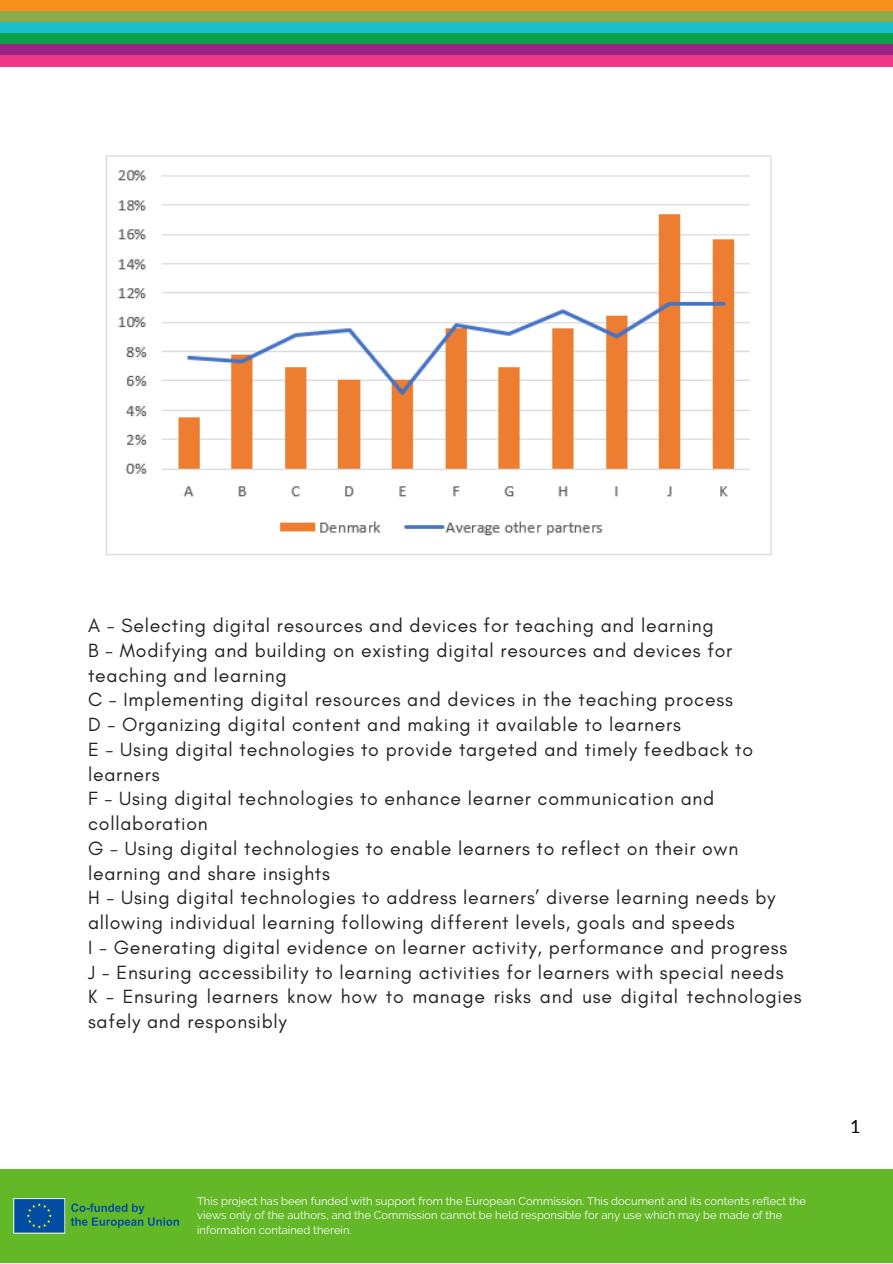
<style>
.page{position:relative;width:893px;height:1264px;background:#fff}
.page>*{position:absolute;margin:0;border:0;box-sizing:border-box;transform-origin:0 0}
.t1{font:19.5px/24.8px "Glacial Indifference";letter-spacing:.035em;color:#222}
.t2{font:18px "Lato";color:#000}
.t3{font:11.1px/14.9px "Raleway";color:#fff}
</style>
<div class="page">
<div style="left:0;top:1169px;width:892px;height:27px;background:#63b827"></div>
<div style="left:0;top:1181px;width:892px;height:81px;background:#63b827"></div>
<div style="left:0;top:0;width:892px;height:11px;background:#f5911b"></div>
<div style="left:0;top:11px;width:892px;height:11px;background:#8cab49"></div>
<div style="left:0;top:22px;width:892px;height:11px;background:#1cbecc"></div>
<div style="left:0;top:33px;width:892px;height:11px;background:#0aa14a"></div>
<div style="left:0;top:44px;width:892px;height:11px;background:#9a2583"></div>
<div style="left:0;top:55px;width:892px;height:11px;background:#ed388a"></div>
<img style="left:13px;top:1198px;width:166px;height:36px">
<img style="left:105px;top:155px;width:667px;height:401px">
<p class="t1" style="left:88px;top:613px;width:715px">A - Selecting digital resources and devices for teaching and learning<br>B - Modifying and building on existing digital resources and devices for teaching and learning<br>C - Implementing digital resources and devices in the teaching process<br>D - Organizing digital content and making it available to learners<br>E - Using digital technologies to provide targeted and timely feedback to learners<br>F - Using digital technologies to enhance learner communication and collaboration<br>G - Using digital technologies to enable learners to reflect on their own learning and share insights<br>H - Using digital technologies to address learners’ diverse learning needs by allowing individual learning following different levels, goals and speeds<br>I - Generating digital evidence on learner activity, performance and progress<br>J - Ensuring accessibility to learning activities for learners with special needs<br>K - Ensuring learners know how to manage risks and use digital technologies safely and responsibly</p>
<p class="t3" style="left:197px;top:1193px;width:610px">This project has been funded with support from the European Commission. This document and its contents reflect the views only of the authors, and the Commission cannot be held responsible for any use which may be made of the information contained therein.</p>
<p class="t2" style="left:850px;top:1115px;width:12px">1</p>
</div>
